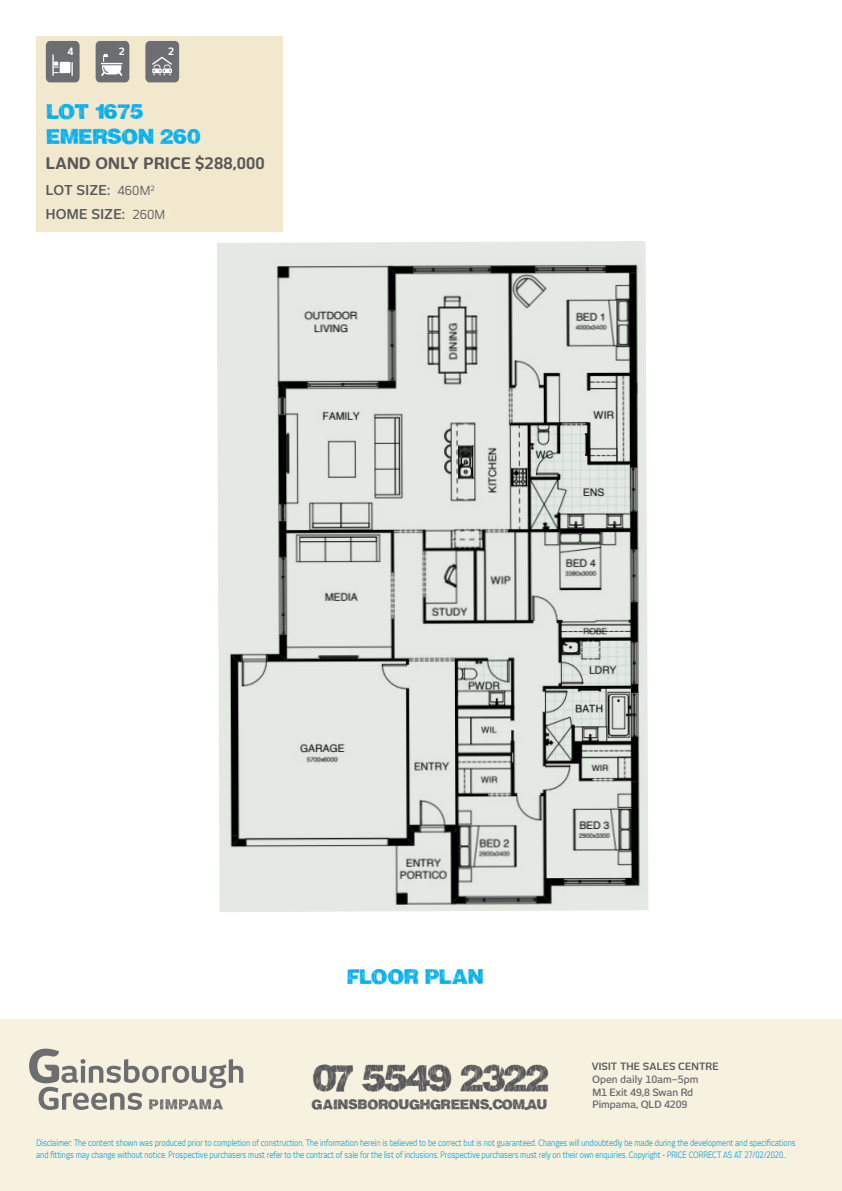
<style>
.page{position:relative;width:842px;height:1191px;background:#fff}
.page>*{position:absolute;margin:0;border:0;box-sizing:border-box;transform-origin:0 0}
.t1{font:38.2px "Fall Harvest";letter-spacing:-.035em;color:#57585a}
.t2{font:21.3px "Fall Harvest";letter-spacing:.025em;color:#00aeef}
.t3{font:21px "Fall Harvest";letter-spacing:.03em;color:#00aeef}
.NEW_BULLETS{font:700 15.7px "New June";letter-spacing:.02em;color:#57585a}
.t4{font:14px "Fall Harvest";letter-spacing:.045em;color:#57585a}
.NEW_BULLETS-2{font:600 13.4px "New June";letter-spacing:.02em;color:#57585a}
.NEW_BULLETS-3{font:700 10.1px "New June";color:#fff}
.NEW_BULLETS-4{font:600 10px "New June";letter-spacing:-.01em;color:#6d6e72}
.NEW_BULLETS-5{font:600 10px "New June";letter-spacing:.01em;color:#57585a}
.NEW_BULLETS-6{font:700 10px "New June";color:#fff}
.NEW_BULLETS-7{font:8.8px/12px "New June";color:#00a1dd;scale:.8 1}
.s1{font-weight:400;font-size:12.3px}
</style>
<div class="page">
<div style="left:36px;top:36px;width:246px;height:195px;background:#f1e8cd"></div>
<img style="left:217px;top:241px;width:431px;height:671px">
<div style="left:0;top:1019px;width:842px;height:172px;background:#f7f1df"></div>
<svg style="left:29px;top:1048px;width:214px;height:62px"></svg>
<svg style="left:46px;top:41px;width:34px;height:41px"></svg>
<svg style="left:96px;top:41px;width:33px;height:41px"></svg>
<svg style="left:145px;top:41px;width:34px;height:41px"></svg>
<p class="NEW_BULLETS-3" style="left:67px;top:45px;width:7px">4</p>
<p class="NEW_BULLETS-6" style="left:119px;top:45px;width:7px">2</p>
<p class="NEW_BULLETS-3" style="left:168px;top:45px;width:7px">2</p>
<p class="t2" style="left:47px;top:100px;width:98px">LOT 1675</p>
<p class="t2" style="left:47px;top:125px;width:155px">EMERSON 260</p>
<p class="NEW_BULLETS" style="left:46px;top:154px;width:221px">LAND ONLY PRICE $288,000</p>
<p class="NEW_BULLETS-2" style="left:46px;top:182px;width:110px">LOT SIZE: <span class="s1">460M</span><sup>2</sup></p>
<p class="NEW_BULLETS-2" style="left:46px;top:206px;width:125px">HOME SIZE: <span class="s1">260M</span><sup>2</sup></p>
<p class="t3" style="left:347px;top:965px;width:137px">FLOOR PLAN</p>
<p class="NEW_BULLETS-5" style="left:592px;top:1060px;width:128px">VISIT THE SALES CENTRE</p>
<p class="NEW_BULLETS-4" style="left:592px;top:1073px;width:108px">Open daily 10am–5pm</p>
<p class="NEW_BULLETS-4" style="left:592px;top:1086px;width:102px">M1 Exit 49,8 Swan Rd</p>
<p class="NEW_BULLETS-4" style="left:592px;top:1098px;width:97px">Pimpama, QLD 4209</p>
<p class="t1" style="left:313px;top:1057px;width:236px">07 5549 2322</p>
<p class="t4" style="left:312px;top:1097px;width:236px">GAINSBOROUGHGREENS.COM.AU</p>
<p class="NEW_BULLETS-7" style="left:36px;top:1136px;width:951px">Disclaimer: The content shown was produced prior to completion of construction. The information herein is believed to be correct but is not guaranteed. Changes will undoubtedly be made during the development and specifications and fittings may change without notice. Prospective purchasers must refer to the contract of sale for the list of inclusions. Prospective purchasers must rely on their own enquiries. Copyright - PRICE CORRECT AS AT 27/02/2020..</p>
</div>
